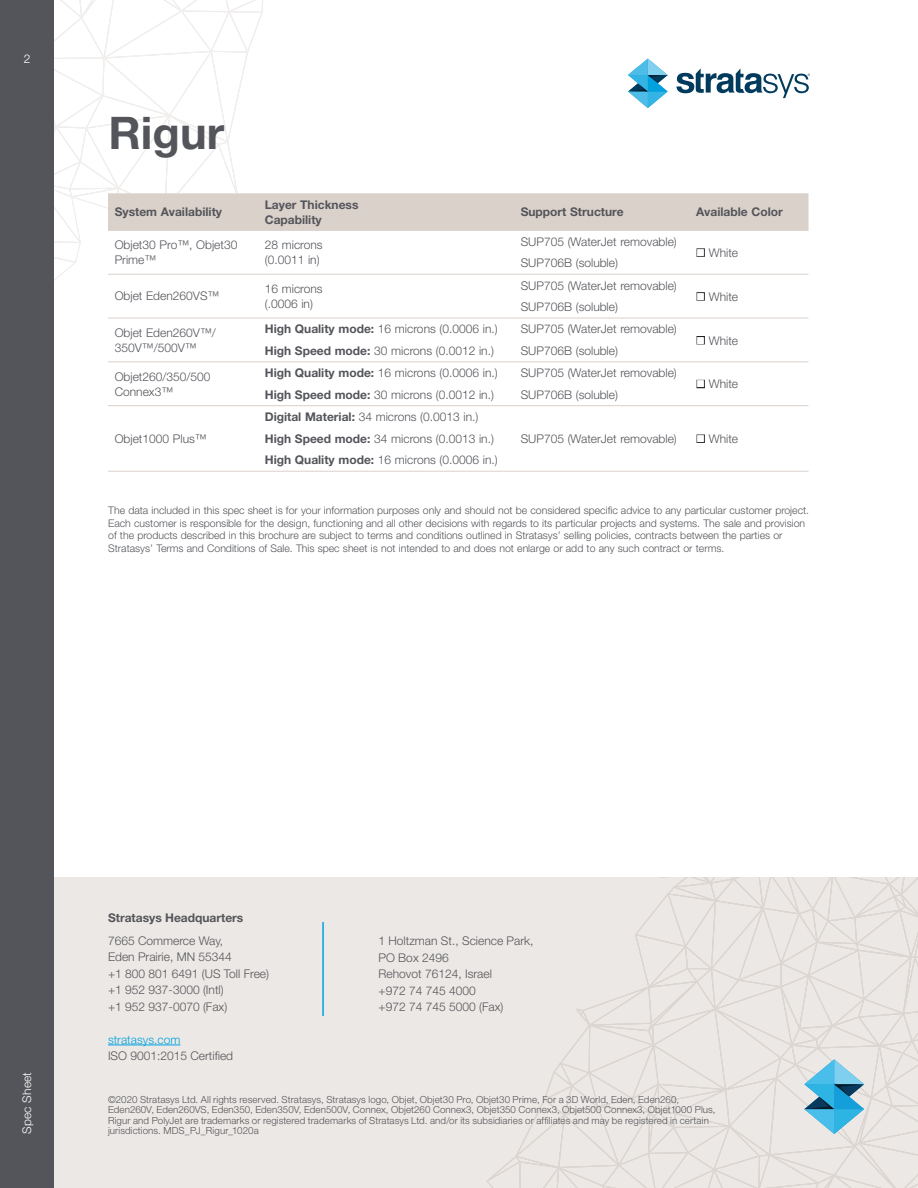
<style>
.page{position:relative;width:918px;height:1188px;background:#fff}
.page>*{position:absolute;margin:0;border:0;box-sizing:border-box;transform-origin:0 0}
.Page_Title{font:700 45px "Helvetica Neue LT Std";color:#54555a}
.TBL_-_Body{font:300 12px/16.5px "Helvetica Neue LT Std";color:#54555a}
.TBL_-_Header{font:700 12px/15px "Helvetica Neue LT Std";color:#54555a}
.Para{font:300 12px "Helvetica Neue LT Std";color:#54555a}
.t1{font:300 12px "Helvetica Neue LT Std";color:#00a2df}
.t2{font:300 12px "Helvetica Neue LT Std";letter-spacing:.015em;color:#fff}
.TBL_-_Body-2{font:300 10.5px/12.6px "Helvetica Neue LT Std";color:#54555a}
.t3{font:300 9.75px/10.5px "Helvetica Neue LT Std";letter-spacing:.01em;color:#54555a}
.s1{color:#231f20}
.s2{font-weight:700}
</style>
<div class="page">
<div style="left:54px;top:878px;width:864px;height:310px;background:#ece8e5"></div>
<hr style="left:322px;top:922px;width:2px;height:94px;background:#00a2df">
<svg style="left:486px;top:878px;width:432px;height:310px"></svg>
<hr style="left:108px;top:1045px;width:72px;height:1px;background:#00a2df">
<div style="left:0;top:0;width:54px;height:1188px;background:#54555a"></div>
<svg style="left:54px;top:0;width:756px;height:281px"></svg>
<svg style="left:108px;top:231px;width:700px;height:240px"></svg>
<hr style="left:108px;top:274px;width:150px;height:1px;background:#dad1cb">
<hr style="left:258px;top:274px;width:256px;height:1px;background:#dad1cb">
<hr style="left:514px;top:274px;width:175px;height:1px;background:#dad1cb">
<hr style="left:689px;top:274px;width:120px;height:1px;background:#dad1cb">
<hr style="left:108px;top:318px;width:150px;height:1px;background:#dad1cb">
<hr style="left:258px;top:318px;width:256px;height:1px;background:#dad1cb">
<hr style="left:514px;top:318px;width:175px;height:1px;background:#dad1cb">
<hr style="left:689px;top:318px;width:120px;height:1px;background:#dad1cb">
<hr style="left:108px;top:361px;width:150px;height:1px;background:#dad1cb">
<hr style="left:258px;top:361px;width:256px;height:1px;background:#dad1cb">
<hr style="left:514px;top:361px;width:175px;height:1px;background:#dad1cb">
<hr style="left:689px;top:361px;width:120px;height:1px;background:#dad1cb">
<hr style="left:108px;top:405px;width:150px;height:1px;background:#dad1cb">
<hr style="left:258px;top:405px;width:256px;height:1px;background:#dad1cb">
<hr style="left:514px;top:405px;width:175px;height:1px;background:#dad1cb">
<hr style="left:689px;top:405px;width:120px;height:1px;background:#dad1cb">
<hr style="left:108px;top:471px;width:150px;height:1px;background:#dad1cb">
<hr style="left:258px;top:471px;width:256px;height:1px;background:#dad1cb">
<hr style="left:514px;top:471px;width:175px;height:1px;background:#dad1cb">
<hr style="left:689px;top:471px;width:120px;height:1px;background:#dad1cb">
<hr style="left:108px;top:230px;width:150px;height:1px;background:#dad1cb">
<hr style="left:258px;top:230px;width:256px;height:1px;background:#dad1cb">
<hr style="left:514px;top:230px;width:175px;height:1px;background:#dad1cb">
<hr style="left:689px;top:230px;width:120px;height:1px;background:#dad1cb">
<p class="t2" style="left:24px;top:51px;width:8px">2</p>
<p class="Page_Title" style="left:108px;top:105px;width:117px">Rigur</p>
<p class="TBL_-_Header" style="left:115px;top:204px;width:109px">System Availability</p>
<p class="TBL_-_Header" style="left:265px;top:197px;width:95px">Layer Thickness<br>Capability</p>
<p class="TBL_-_Header" style="left:521px;top:204px;width:104px">Support Structure</p>
<p class="TBL_-_Header" style="left:696px;top:204px;width:88px">Available Color</p>
<p class="TBL_-_Body" style="left:115px;top:237px;width:124px;line-height:15px">Objet30 Pro™, Objet30<br>Prime™</p>
<p class="TBL_-_Body" style="left:265px;top:237px;width:59px;line-height:15px">28 microns (0.0011 in)</p>
<p class="TBL_-_Body" style="left:521px;top:233px;width:158px">SUP705 (WaterJet removable)</p>
<p class="Para" style="left:696px;top:245px;width:43px"><span class="s1">■</span> White</p>
<p class="TBL_-_Body" style="left:521px;top:255px;width:99px">SUP706B (soluble)</p>
<p class="TBL_-_Body" style="left:115px;top:288px;width:106px">Objet Eden260VS™</p>
<p class="TBL_-_Body" style="left:265px;top:281px;width:59px;line-height:15px">16 microns (.0006 in)</p>
<p class="TBL_-_Body" style="left:521px;top:277px;width:158px">SUP705 (WaterJet removable)</p>
<p class="TBL_-_Body" style="left:521px;top:299px;width:99px">SUP706B (soluble)</p>
<p class="TBL_-_Body" style="left:115px;top:325px;width:103px;line-height:15px">Objet Eden260V™/<br>350V™/500V™</p>
<p class="TBL_-_Body" style="left:265px;top:321px;width:234px"><span class="s2">High Quality mode:</span> 16 microns (0.0006 in.)</p>
<p class="TBL_-_Body" style="left:265px;top:342px;width:231px"><span class="s2">High Speed mode:</span> 30 microns (0.0012 in.)</p>
<p class="TBL_-_Body" style="left:115px;top:369px;width:97px;line-height:15px">Objet260/350/500<br>Connex3™</p>
<p class="TBL_-_Body" style="left:265px;top:364px;width:234px"><span class="s2">High Quality mode:</span> 16 microns (0.0006 in.)</p>
<p class="TBL_-_Body" style="left:265px;top:386px;width:231px"><span class="s2">High Speed mode:</span> 30 microns (0.0012 in.)</p>
<p class="TBL_-_Body" style="left:521px;top:321px;width:158px">SUP705 (WaterJet removable)</p>
<p class="TBL_-_Body" style="left:521px;top:342px;width:99px">SUP706B (soluble)</p>
<p class="TBL_-_Body" style="left:521px;top:364px;width:158px">SUP705 (WaterJet removable)</p>
<p class="TBL_-_Body" style="left:521px;top:386px;width:99px">SUP706B (soluble)</p>
<p class="Para" style="left:696px;top:289px;width:43px"><span class="s1">■</span> White</p>
<p class="Para" style="left:696px;top:333px;width:43px"><span class="s1">■</span> White</p>
<p class="Para" style="left:696px;top:377px;width:43px"><span class="s1">■</span> White</p>
<p class="TBL_-_Body" style="left:115px;top:430px;width:94px">Objet1000 Plus™</p>
<p class="TBL_-_Body" style="left:265px;top:408px;width:215px"><span class="s2">Digital Material:</span> 34 microns (0.0013 in.)</p>
<p class="TBL_-_Body" style="left:265px;top:430px;width:231px"><span class="s2">High Speed mode:</span> 34 microns (0.0013 in.)</p>
<p class="TBL_-_Body" style="left:265px;top:452px;width:234px"><span class="s2">High Quality mode:</span> 16 microns (0.0006 in.)</p>
<p class="TBL_-_Body" style="left:521px;top:430px;width:158px">SUP705 (WaterJet removable)</p>
<p class="Para" style="left:696px;top:431px;width:43px"><span class="s1">■</span> White</p>
<p class="TBL_-_Body-2" style="left:108px;top:504px;width:702px">The data included in this spec sheet is for your information purposes only and should not be considered specific advice to any particular customer project.<br>Each customer is responsible for the design, functioning and all other decisions with regards to its particular projects and systems. The sale and provision of the products described in this brochure are subject to terms and conditions outlined in Stratasys’ selling policies, contracts between the parties or Stratasys’ Terms and Conditions of Sale. This spec sheet is not intended to and does not enlarge or add to any such contract or terms.</p>
<p class="t2" style="left:20px;top:1134px;width:63px;rotate:-90deg">Spec Sheet</p>
<p class="TBL_-_Header" style="left:108px;top:910px;width:137px">Stratasys Headquarters</p>
<p class="TBL_-_Body" style="left:108px;top:932px;width:163px">7665 Commerce Way,<br>Eden Prairie, MN 55344<br>+1 800 801 6491 (US Toll Free) +1 952 937-3000 (Intl)<br>+1 952 937-0070 (Fax)</p>
<p class="t1" style="left:108px;top:1032px;width:74px">stratasys.com</p>
<p class="TBL_-_Body" style="left:108px;top:1047px;width:127px">ISO 9001:2015 Certified</p>
<p class="TBL_-_Body" style="left:379px;top:933px;width:156px">1 Holtzman St., Science Park,<br>PO Box 2496<br>Rehovot 76124, Israel<br>+972 74 745 4000<br>+972 74 745 5000 (Fax)</p>
<p class="t3" style="left:108px;top:1094px;width:609px">©2020 Stratasys Ltd. All rights reserved. Stratasys, Stratasys logo, Objet, Objet30 Pro, Objet30 Prime, For a 3D World, Eden, Eden260, Eden260V, Eden260VS, Eden350, Eden350V, Eden500V, Connex, Objet260 Connex3, Objet350 Connex3, Objet500 Connex3, Objet1000 Plus, Rigur and PolyJet are trademarks or registered trademarks of Stratasys Ltd. and/or its subsidiaries or affiliates and may be registered in certain jurisdictions. MDS_PJ_Rigur_1020a</p>
</div>
